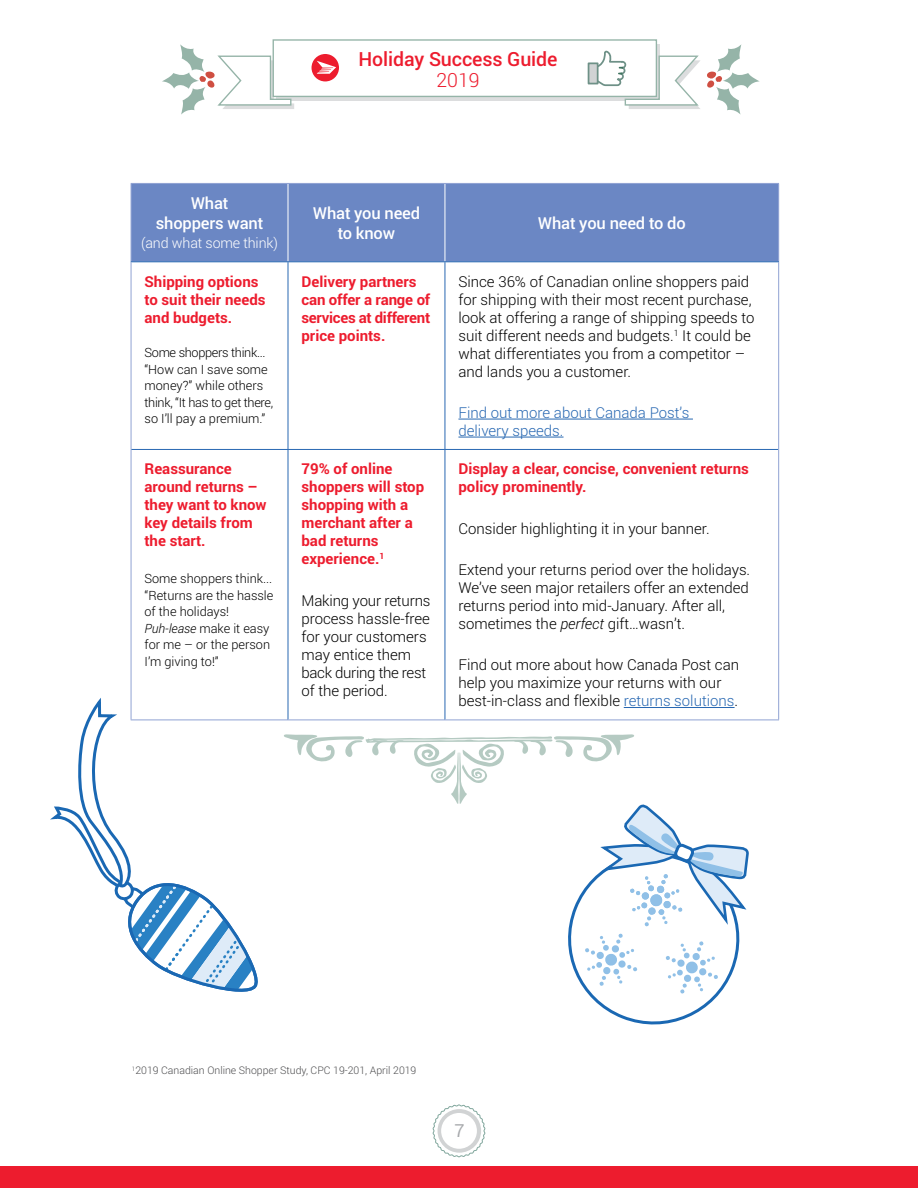
<style>
.page{position:relative;width:918px;height:1188px;background:#fff}
.page>*{position:absolute;margin:0;border:0;box-sizing:border-box;transform-origin:0 0}
.t1{font:500 19.5px "Roboto";letter-spacing:-.005em;color:#ed1c2e}
.t2{font:300 19.5px "Roboto";color:#ed1c2e}
.t3{font:18px "Roboto";color:#a7a9ac}
.t4{font:300 17.4px "Roboto";color:#2868b2}
.t5{font:500 16.5px/19.5px "Roboto";letter-spacing:-.01em;color:#fff;text-align:center}
.t6{font:300 15px/18px "Roboto";color:#000}
.t7{font:700 15px/18px "Roboto";color:#ed1c2e}
.t8{font:300 15px/18px "Roboto";color:#2868b2}
.t9{font:300 14.25px "Roboto";letter-spacing:-.01em;color:#fff}
.t10{font:300 12.75px/16.5px "Roboto";color:#000}
.t11{font:300 10.5px "Roboto";color:#4d4d4f}
.s1{font-style:italic}
.s2{color:#2868b2}
</style>
<div class="page">
<div style="left:277px;top:44px;width:383px;height:57px;background:#dcddde"></div>
<svg style="left:707px;top:44px;width:53px;height:71px"></svg>
<svg style="left:162px;top:44px;width:132px;height:71px"></svg>
<div style="left:273px;top:39px;width:384px;height:58px;background:#fff;border:1px solid #95b4a8"></div>
<div style="left:312px;top:54px;width:27px;height:27px;background:#ed1c2e;border-radius:50%"></div>
<svg style="left:317px;top:61px;width:19px;height:13px"></svg>
<svg style="left:432px;top:1104px;width:54px;height:54px"></svg>
<div style="left:438px;top:1109px;width:43px;height:44px;background:#d1d3d4;border-radius:50%"></div>
<div style="left:441px;top:1113px;width:36px;height:36px;background:#fff;border-radius:50%"></div>
<div style="left:0;top:1166px;width:918px;height:22px;background:#ed1c2e"></div>
<div style="left:132px;top:184px;width:646px;height:77px;background:#6b87c4"></div>
<svg style="left:132px;top:262px;width:646px;height:187px"></svg>
<hr style="left:288px;top:184px;width:1px;height:77px;background:#fff">
<hr style="left:445px;top:184px;width:1px;height:77px;background:#fff">
<hr style="left:131px;top:184px;width:1px;height:77px;background:#90a2d3">
<hr style="left:131px;top:183px;width:157px;height:1px;background:#90a2d3">
<hr style="left:131px;top:261px;width:157px;height:1px;background:#2868b2">
<hr style="left:288px;top:183px;width:157px;height:1px;background:#90a2d3">
<hr style="left:288px;top:261px;width:157px;height:1px;background:#2868b2">
<hr style="left:445px;top:183px;width:334px;height:1px;background:#90a2d3">
<hr style="left:778px;top:184px;width:1px;height:77px;background:#90a2d3">
<hr style="left:445px;top:261px;width:334px;height:1px;background:#2868b2">
<hr style="left:131px;top:262px;width:1px;height:187px;background:#90a2d3">
<hr style="left:288px;top:262px;width:1px;height:187px;background:#2868b2">
<hr style="left:445px;top:262px;width:1px;height:187px;background:#2868b2">
<hr style="left:778px;top:262px;width:1px;height:187px;background:#90a2d3">
<hr style="left:131px;top:449px;width:1px;height:271px;background:#90a2d3">
<hr style="left:131px;top:449px;width:157px;height:1px;background:#2868b2">
<hr style="left:131px;top:720px;width:157px;height:1px;background:#90a2d3">
<hr style="left:288px;top:450px;width:1px;height:270px;background:#2868b2">
<hr style="left:288px;top:449px;width:157px;height:1px;background:#2868b2">
<hr style="left:288px;top:720px;width:157px;height:1px;background:#90a2d3">
<hr style="left:445px;top:450px;width:1px;height:270px;background:#2868b2">
<hr style="left:445px;top:449px;width:333px;height:1px;background:#2868b2">
<hr style="left:778px;top:449px;width:1px;height:271px;background:#90a2d3">
<hr style="left:445px;top:720px;width:334px;height:1px;background:#90a2d3">
<hr style="left:458px;top:419px;width:235px;height:1px;background:#2868b2">
<hr style="left:458px;top:437px;width:106px;height:1px;background:#2868b2">
<hr style="left:624px;top:707px;width:111px;height:1px;background:#2868b2">
<svg style="left:580px;top:51px;width:120px;height:58px"></svg>
<svg style="left:284px;top:734px;width:465px;height:291px"></svg>
<svg style="left:50px;top:702px;width:217px;height:290px"></svg>
<hr style="left:455px;top:417px;width:168px;height:1px;background:#2868b2">
<hr style="left:621px;top:705px;width:78px;height:1px;background:#2868b2">
<h1 class="t1" style="left:359px;top:45px;width:200px">Holiday Success Guide</h1>
<h1 class="t2" style="left:437px;top:66px;width:44px">2019</h1>
<p class="t5" style="left:156px;top:193px;width:109px">What shoppers want</p>
<p class="t9" style="left:141px;top:233px;width:138px">(and what some think)</p>
<p class="t7" style="left:145px;top:272px;width:123px">Shipping options to suit their needs and budgets.</p>
<p class="t10" style="left:145px;top:344px;width:130px">Some shoppers think... “How can I save some money?” while others think, “It haS to get there, so I’ll pay a premium.”</p>
<p class="t7" style="left:145px;top:459px;width:124px">Reassurance around returns – they want to know key details from the start.</p>
<p class="t10" style="left:145px;top:570px;width:130px">Some shoppers think... “Returns are the hassle of the holidays!<br><span class="s1">Puh-lease</span> make it easy for me – or the person<br>I’m giving to!”</p>
<p class="t5" style="left:313px;top:203px;width:109px">What you need to know</p>
<p class="t5" style="left:538px;top:213px;width:149px">What you need to do</p>
<p class="t7" style="left:302px;top:272px;width:130px">Delivery partners can offer a range of services at different price points.</p>
<p class="t6" style="left:458px;top:272px;width:298px">Since 36% of Canadian online shoppers paid for shipping with their most recent purchase, look at offering a range of shipping speeds to suit different needs and budgets.<sup>1</sup> It could be what differentiates you from a competitor – and lands you a customer.</p>
<p class="t8" style="left:458px;top:403px;width:232px">Find out more about Canada Post’s delivery speeds.</p>
<p class="t4" style="left:455px;top:398px;width:170px">https://bit.ly/2JSYNc2</p>
<p class="t7" style="left:302px;top:459px;width:124px">79% of online shoppers will stop shopping with a merchant after a bad returns experience.<sup>1</sup></p>
<p class="t6" style="left:302px;top:591px;width:131px">Making your returns process hassle-free for your customers may entice them back during the rest of the period.</p>
<p class="t7" style="left:458px;top:459px;width:292px">Display a clear, concise, convenient returns policy prominently.</p>
<p class="t6" style="left:458px;top:519px;width:253px">Consider highlighting it in your banner.</p>
<p class="t6" style="left:458px;top:560px;width:293px">Extend your returns period over the holidays.<br>We’ve seen major retailers offer an extended returns period into mid-January. After all, sometimes the <span class="s1">perfect</span> gift…wasn’t.</p>
<p class="t6" style="left:458px;top:656px;width:282px">Find out more about how Canada Post can help you maximize your returns with our best-in-class and flexible <span class="s2">returns solutions</span>.</p>
<p class="t4" style="left:621px;top:686px;width:79px">https://bit.</p>
<p class="t11" style="left:132px;top:1063px;width:286px"><sup>1</sup>2019 Canadian Online Shopper Study, CPC 19-201, April 2019</p>
<p class="t3" style="left:455px;top:1118px;width:12px">7</p>
</div>
